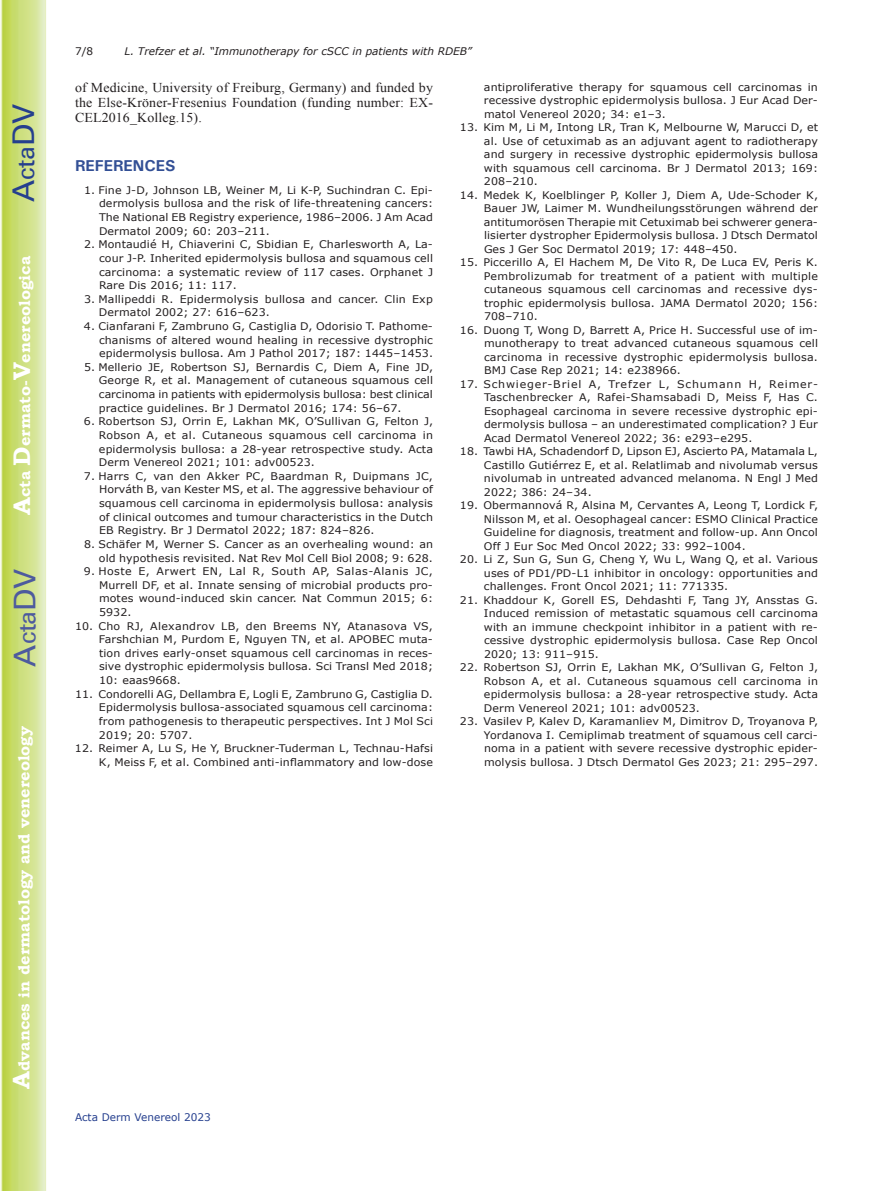
<style>
.page{position:relative;width:893px;height:1191px;background:#fff}
.page>*{position:absolute;margin:0;border:0;box-sizing:border-box;transform-origin:0 0}
.t1{font:30px "Univers";color:#4d5a9e}
.t2{font:30px "Univers";color:#253f8e}
.t3{font:700 15.75px "Bookman Old Style";color:#fff}
.t4{font:700 15.75px "Univers";color:#324f95}
.t5{font:13.5px/15.1px "Times New Roman";letter-spacing:.01em;color:#231f20;text-align:justify}
.t6{font:10.5px/13.5px "Verdana";letter-spacing:.01em;color:#231f20;text-align:justify;scale:1.05 1}
.t7{font:italic 10.5px "Verdana";color:#231f20}
.t8{font:10.5px "Verdana";color:#253f8e}
.t9{font:10.5px "Verdana";letter-spacing:.01em;color:#231f20}
.s1{font-size:24px}
</style>
<div class="page">
<svg style="left:1px;top:0;width:45px;height:1191px;background:#cfe084"></svg>
<h1 class="t2" style="left:6px;top:202px;width:100px;rotate:-90deg">A<span class="s1">cta</span>DV</h1>
<h2 class="t3" style="left:15px;top:515px;width:260px;rotate:-90deg"><span class="s1">A</span>cta <span class="s1">D</span>ermato-<span class="s1">V</span>enereologica</h2>
<h1 class="t1" style="left:7px;top:666px;width:100px;rotate:-90deg">A<span class="s1">cta</span>DV</h1>
<h2 class="t3" style="left:15px;top:1088px;width:364px;rotate:-90deg"><span class="s1">A</span>dvances in dermatology and venereology</h2>
<p class="t9" style="left:75px;top:44px;width:20px">7/8</p>
<p class="t7" style="left:125px;top:44px;width:349px">L. Trefzer et al. “Immunotherapy for cSCC in patients with RDEB”</p>
<p class="t5" style="left:75px;top:80px;width:359px">of Medicine, University of Freiburg, Germany) and funded by the Else-Kröner-Fresenius Foundation (funding number: EX-CEL2016_Kolleg.15).</p>
<h2 class="t4" style="left:75px;top:156px;width:102px">REFERENCES</h2>
<p class="t6" style="left:99px;top:183px;width:320px;text-indent:-15px">1. Fine J-D, Johnson LB, Weiner M, Li K-P, Suchindran C. Epi&shy;dermolysis bullosa and the risk of life-threatening cancers:<br>The National EB Registry experience, 1986–2006. J Am Acad Dermatol 2009; 60: 203–211.</p>
<p class="t6" style="left:99px;top:238px;width:320px;text-indent:-15px">2. Montaudié H, Chiaverini C, Sbidian E, Charlesworth A, La&shy;cour J-P. Inherited epidermolysis bullosa and squamous cell carcinoma: a systematic review of 117 cases. Orphanet J Rare Dis 2016; 11: 117.</p>
<p class="t6" style="left:99px;top:292px;width:319px;text-indent:-15px">3. Mallipeddi R. Epidermolysis bullosa and cancer. Clin Exp<br>Dermatol 2002; 27: 616–623.</p>
<p class="t6" style="left:99px;top:319px;width:320px;text-indent:-15px">4. Cianfarani F, Zambruno G, Castiglia D, Odorisio T. Pathome&shy;chanisms of altered wound healing in recessive dystrophic epidermolysis bullosa. Am J Pathol 2017; 187: 1445–1453.</p>
<p class="t6" style="left:99px;top:360px;width:320px;text-indent:-15px">5. Mellerio JE, Robertson SJ, Bernardis C, Diem A, Fine JD, George R, et al. Management of cutaneous squamous cell carcinoma in patients with epidermolysis bullosa: best clinical practice guidelines. Br J Dermatol 2016; 174: 56–67.</p>
<p class="t6" style="left:99px;top:415px;width:320px;text-indent:-15px">6. Robertson SJ, Orrin E, Lakhan MK, O’Sullivan G, Felton J, Robson A, et al. Cutaneous squamous cell carcinoma in epidermolysis bullosa: a 28-year retrospective study. Acta Derm Venereol 2021; 101: adv00523.</p>
<p class="t6" style="left:99px;top:469px;width:320px;text-indent:-15px">7. Harrs C, van den Akker PC, Baardman R, Duipmans JC, Horváth B, van Kester MS, et al. The aggressive behaviour of squamous cell carcinoma in epidermolysis bullosa: analysis of clinical outcomes and tumour characteristics in the Dutch EB Registry. Br J Dermatol 2022; 187: 824–826.</p>
<p class="t6" style="left:84px;top:537px;width:334px;text-align:right">8. Schäfer M, Werner S. Cancer as an overhealing wound: an old hypothesis revisited. Nat Rev Mol Cell Biol 2008; 9: 628.</p>
<p class="t6" style="left:99px;top:564px;width:320px;text-indent:-15px">9. Hoste E, Arwert EN, Lal R, South AP, Salas-Alanis JC, Murrell DF, et al. Innate sensing of microbial products pro&shy;motes wound-induced skin cancer. Nat Commun 2015; 6:<br>5932.</p>
<p class="t6" style="left:99px;top:619px;width:320px;text-indent:-24px">10. Cho RJ, Alexandrov LB, den Breems NY, Atanasova VS, Farshchian M, Purdom E, Nguyen TN, et al. APOBEC muta&shy;tion drives early-onset squamous cell carcinomas in reces&shy;sive dystrophic epidermolysis bullosa. Sci Transl Med 2018; 10: eaas9668.</p>
<p class="t6" style="left:99px;top:687px;width:320px;text-indent:-24px">11. Condorelli AG, Dellambra E, Logli E, Zambruno G, Castiglia D.<br>Epidermolysis bullosa-associated squamous cell carcinoma: from pathogenesis to therapeutic perspectives. Int J Mol Sci 2019; 20: 5707.</p>
<p class="t6" style="left:75px;top:741px;width:342px;text-align:right">12. Reimer A, Lu S, He Y, Bruckner-Tuderman L, Technau-Hafsi<br>K, Meiss F, et al. Combined anti-inflammatory and low-dose</p>
<p class="t6" style="left:484px;top:80px;width:320px">antiproliferative therapy for squamous cell carcinomas in recessive dystrophic epidermolysis bullosa. J Eur Acad Der&shy;matol Venereol 2020; 34: e1–3.</p>
<p class="t6" style="left:484px;top:121px;width:320px;text-indent:-24px">13. Kim M, Li M, Intong LR, Tran K, Melbourne W, Marucci D, et al. Use of cetuximab as an adjuvant agent to radiotherapy and surgery in recessive dystrophic epidermolysis bullosa with squamous cell carcinoma. Br J Dermatol 2013; 169:<br>208–210.</p>
<p class="t6" style="left:484px;top:188px;width:320px;text-indent:-24px">14. Medek K, Koelblinger P, Koller J, Diem A, Ude-Schoder K, Bauer JW, Laimer M. Wundheilungsstörungen während der antitumorösen Therapie mit Cetuximab bei schwerer genera&shy;lisierter dystropher Epidermolysis bullosa. J Dtsch Dermatol Ges J Ger Soc Dermatol 2019; 17: 448–450.</p>
<p class="t6" style="left:484px;top:256px;width:320px;text-indent:-24px">15. Piccerillo A, El Hachem M, De Vito R, De Luca EV, Peris K.<br>Pembrolizumab for treatment of a patient with multiple cutaneous squamous cell carcinomas and recessive dys&shy;trophic epidermolysis bullosa. JAMA Dermatol 2020; 156:<br>708–710.</p>
<p class="t6" style="left:484px;top:323px;width:320px;text-indent:-24px">16. Duong T, Wong D, Barrett A, Price H. Successful use of im&shy;munotherapy to treat advanced cutaneous squamous cell carcinoma in recessive dystrophic epidermolysis bullosa.<br>BMJ Case Rep 2021; 14: e238966.</p>
<p class="t6" style="left:484px;top:377px;width:320px;text-indent:-24px">17. Schwieger-Briel A, Trefzer L, Schumann H, Reimer-Taschenbrecker A, Rafei-Shamsabadi D, Meiss F, Has C.<br>Esophageal carcinoma in severe recessive dystrophic epi&shy;dermolysis bullosa – an underestimated complication? J Eur Acad Dermatol Venereol 2022; 36: e293–e295.</p>
<p class="t6" style="left:484px;top:445px;width:320px;text-indent:-24px">18. Tawbi HA, Schadendorf D, Lipson EJ, Ascierto PA, Matamala L, Castillo Gutiérrez E, et al. Relatlimab and nivolumab versus nivolumab in untreated advanced melanoma. N Engl J Med 2022; 386: 24–34.</p>
<p class="t6" style="left:484px;top:499px;width:320px;text-indent:-24px">19. Obermannová R, Alsina M, Cervantes A, Leong T, Lordick F, Nilsson M, et al. Oesophageal cancer: ESMO Clinical Practice Guideline for diagnosis, treatment and follow-up. Ann Oncol Off J Eur Soc Med Oncol 2022; 33: 992–1004.</p>
<p class="t6" style="left:484px;top:553px;width:320px;text-indent:-24px">20. Li Z, Sun G, Sun G, Cheng Y, Wu L, Wang Q, et al. Various uses of PD1/PD-L1 inhibitor in oncology: opportunities and challenges. Front Oncol 2021; 11: 771335.</p>
<p class="t6" style="left:484px;top:593px;width:320px;text-indent:-24px">21. Khaddour K, Gorell ES, Dehdashti F, Tang JY, Ansstas G.<br>Induced remission of metastatic squamous cell carcinoma with an immune checkpoint inhibitor in a patient with re&shy;cessive dystrophic epidermolysis bullosa. Case Rep Oncol 2020; 13: 911–915.</p>
<p class="t6" style="left:484px;top:661px;width:320px;text-indent:-24px">22. Robertson SJ, Orrin E, Lakhan MK, O’Sullivan G, Felton J, Robson A, et al. Cutaneous squamous cell carcinoma in epidermolysis bullosa: a 28-year retrospective study. Acta Derm Venereol 2021; 101: adv00523.</p>
<p class="t6" style="left:484px;top:715px;width:320px;text-indent:-24px">23. Vasilev P, Kalev D, Karamanliev M, Dimitrov D, Troyanova P, Yordanova I. Cemiplimab treatment of squamous cell carci&shy;noma in a patient with severe recessive dystrophic epider&shy;molysis bullosa. J Dtsch Dermatol Ges 2023; 21: 295–297.</p>
<p class="t8" style="left:75px;top:1110px;width:137px">Acta Derm Venereol 2023</p>
</div>
